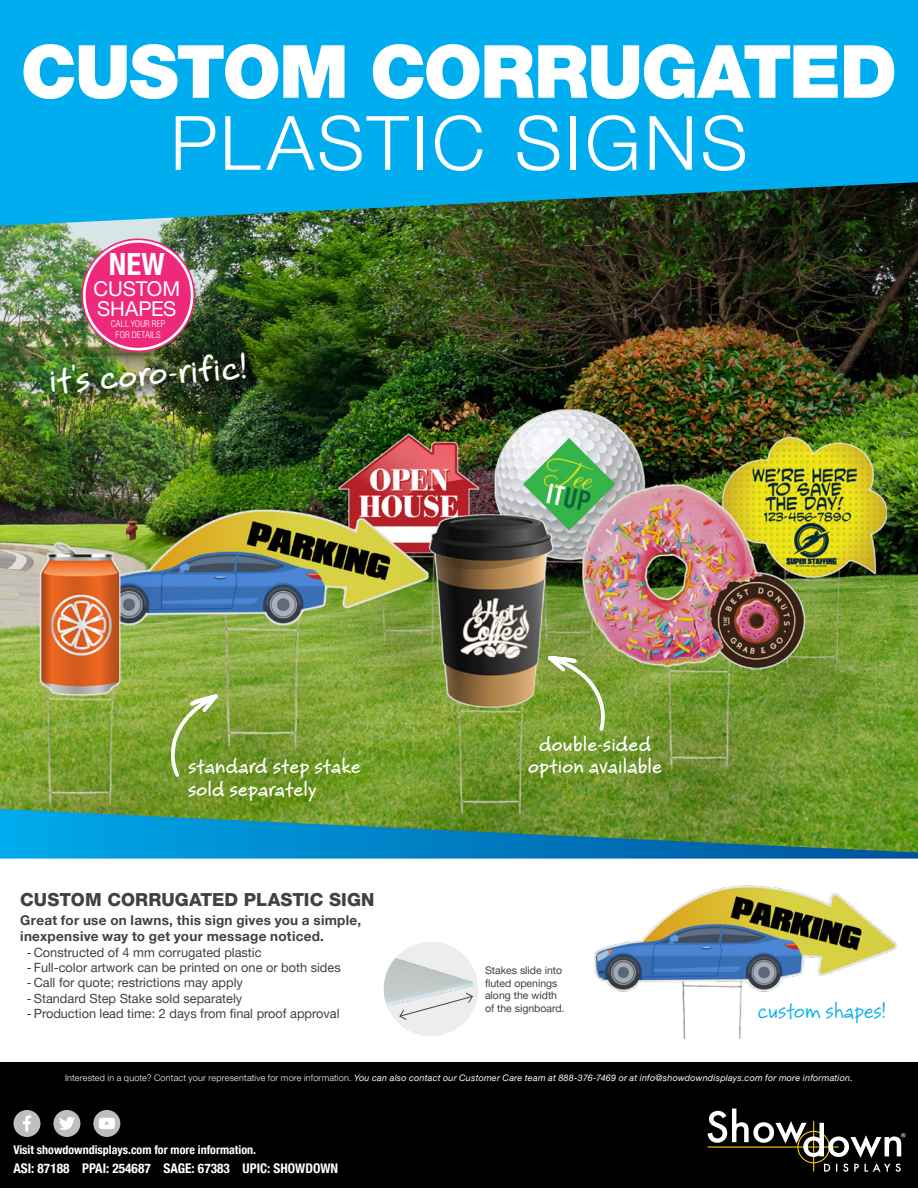
<style>
.page{position:relative;width:918px;height:1188px;background:#fff}
.page>*{position:absolute;margin:0;border:0;box-sizing:border-box;transform-origin:0 0}
.t1{font:300 75px "Helvetica Neue LT Pro";letter-spacing:.045em;color:#fff}
.t2{font:900 73.5px "Helvetica Neue LT Pro";letter-spacing:-.025em;color:#fff}
.t3{font:700 39px "Bruno JB";color:#fff}
.t4{font:700 condensed 30.6px "Helvetica Neue LT Pro";color:#fff}
.t5{font:24px "Bruno JB";letter-spacing:.005em;color:#00aeef}
.t6{font:700 22.5px/22.5px "Bruno JB";letter-spacing:.005em;color:#fff}
.t7{font:20.4px/20.4px "Helvetica Neue LT Pro";letter-spacing:-.005em;color:#fff}
.t8{font:800 18px "Helvetica Neue LT Pro";letter-spacing:.005em;color:#414042}
.t9{font:700 13.5px/16.2px "Helvetica Neue LT Pro";letter-spacing:.02em;color:#414042}
.t10{font:700 condensed 13.35px "Helvetica Neue LT Pro";color:#fff}
.t11{font:12.75px/15.3px "Helvetica Neue LT Pro";color:#414042}
.t12{font:700 condensed 12px "Helvetica Neue LT Pro";color:#fff}
.t13{font:10.5px/12.6px "Helvetica Neue LT Pro";color:#414042}
.t14{font:300 condensed 9.3px/10.2px "Helvetica Neue LT Pro";letter-spacing:.02em;color:#fff;text-align:center}
.t15{font:italic 9px "Helvetica Neue LT Pro";letter-spacing:.025em;color:#fff}
.s1{font-weight:300;font-style:normal}
</style>
<div class="page">
<img style="left:683px;top:1014px;width:59px;height:24px">
<img style="left:594px;top:885px;width:303px;height:129px">
<img style="left:0;top:226px;width:918px;height:583px">
<svg style="left:0;top:0;width:918px;height:226px;background:#04a4dc"></svg>
<svg style="left:0;top:809px;width:915px;height:50px;background:#2f8d85"></svg>
<svg style="left:915px;top:740px;width:3px;height:119px"></svg>
<img style="left:384px;top:942px;width:94px;height:94px;border-radius:47px">
<svg style="left:399px;top:992px;width:74px;height:29px;background:#e0e2e3"></svg>
<svg style="left:82px;top:239px;width:112px;height:112px"></svg>
<div style="left:81px;top:238px;width:114px;height:114px;border:2px solid #ee297b;border-radius:50%"></div>
<div style="left:86px;top:243px;width:105px;height:105px;background:#ee297b;border-radius:50%"></div>
<svg style="left:170px;top:694px;width:49px;height:83px;background:#8aaa48"></svg>
<svg style="left:547px;top:656px;width:59px;height:75px;background:#8ca94c"></svg>
<div style="left:0;top:1062px;width:918px;height:126px;background:#000"></div>
<div style="left:14px;top:1110px;width:26px;height:27px;background:#bcbec0;border-radius:50%"></div>
<svg style="left:23px;top:1115px;width:8px;height:17px"></svg>
<div style="left:53px;top:1110px;width:27px;height:27px;background:#bcbec0;border-radius:50%"></div>
<svg style="left:59px;top:1117px;width:16px;height:13px"></svg>
<div style="left:93px;top:1110px;width:27px;height:27px;background:#bcbec0;border-radius:50%"></div>
<svg style="left:99px;top:1118px;width:16px;height:11px"></svg>
<svg style="left:707px;top:1108px;width:199px;height:64px"></svg>
<div style="left:50px;top:352px;width:210px;height:56px;background:#000;opacity:.9"></div>
<h2 class="t2" style="left:21px;top:27px;width:878px">CUSTOM CORRUGATED</h2>
<h1 class="t1" style="left:170px;top:97px;width:579px">PLASTIC SIGNS</h1>
<h3 class="t4" style="left:109px;top:246px;width:57px">NEW</h3>
<h3 class="t7" style="left:94px;top:278px;width:88px">CUSTOM<br>SHAPES</h3>
<p class="t14" style="left:111px;top:319px;width:56px">CALL YOUR REP<br>FOR DETAILS</p>
<h3 class="t3" style="left:47px;top:355px;width:201px;rotate:-4deg">it's coro-rific!</h3>
<h3 class="t6" style="left:188px;top:754px;width:174px">standard step stake sold separately</h3>
<h3 class="t8" style="left:20px;top:889px;width:356px">CUSTOM CORRUGATED PLASTIC SIGN</h3>
<p class="t9" style="left:20px;top:912px;width:342px">Great for use on lawns, this sign gives you a simple, inexpensive way to get your message noticed.</p>
<p class="t11" style="left:27px;top:944px;width:315px">-Constructed of 4 mm corrugated plastic<br>-Full-color artwork can be printed on one or both sides -Call for quote; restrictions may apply<br>-Standard Step Stake sold separately<br>-Production lead time: 2 days from final proof approval</p>
<h3 class="t6" style="left:528px;top:731px;width:135px;text-align:center">double-sided option available</h3>
<p class="t13" style="left:485px;top:964px;width:81px">Stakes slide into fluted openings along the width of the signboard.</p>
<h3 class="t5" style="left:758px;top:995px;width:130px">custom shapes!</h3>
<p class="t15" style="left:65px;top:1073px;width:789px"><span class="s1">Interested in a quote? Contact your representative for more information.</span> You can also contact our Customer Care team at 888-376-7469 or at info@showdowndisplays.com for more information.</p>
<p class="t12" style="left:14px;top:1143px;width:244px">Visit showdowndisplays.com for more information.</p>
<p class="t10" style="left:14px;top:1160px;width:326px">ASI: 87188 PPAI: 254687 SAGE: 67383 UPIC: SHOWDOWN</p>
</div>
